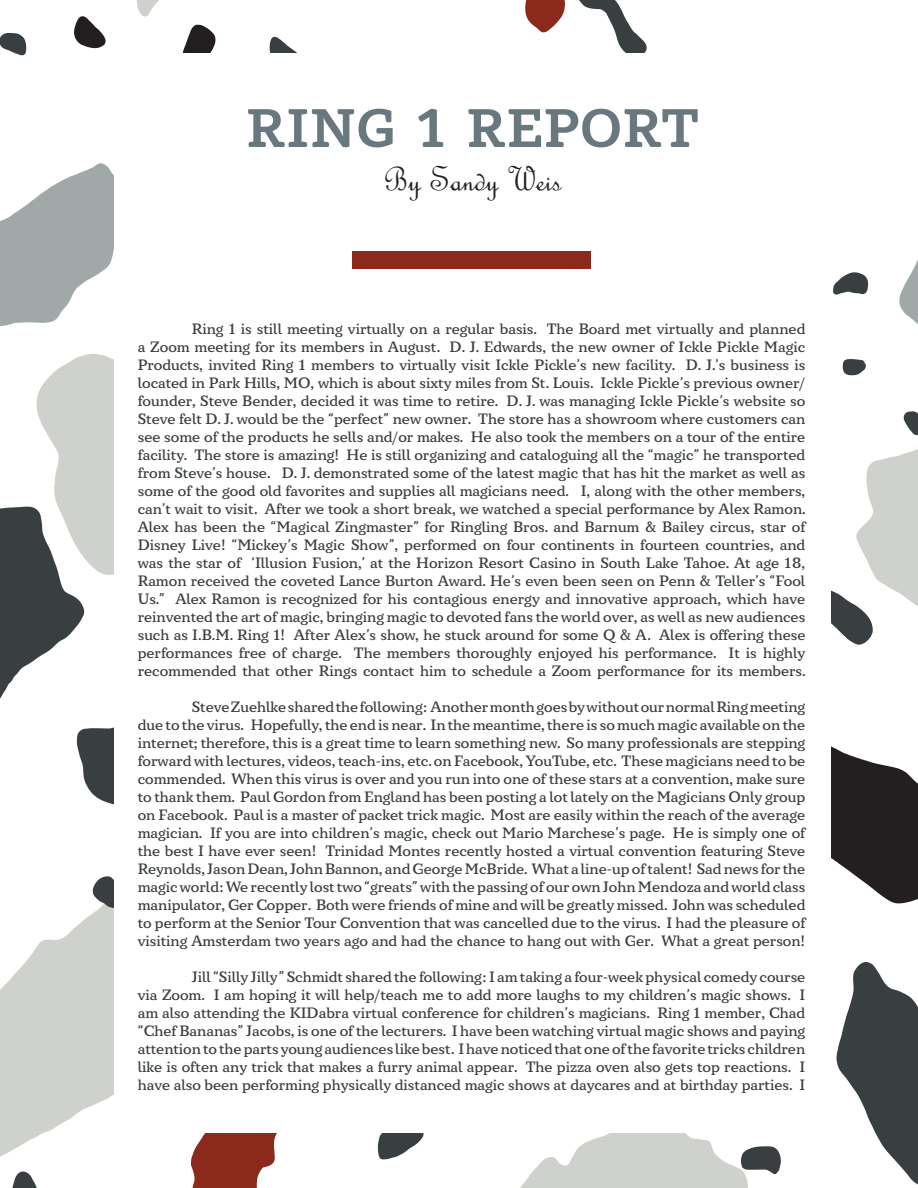
<style>
.page{position:relative;width:918px;height:1188px;background:#fff}
.page>*{position:absolute;margin:0;border:0;box-sizing:border-box;transform-origin:0 0}
.Heading_1_-_All_Caps{font:700 54px "Vaccine";letter-spacing:.01em;color:#69777f}
.t1{font:36px "French Script";color:#231f20}
.Body_-_Justified{font:500 15px/18px "Circe Slab C";color:#393f41;text-align:justify}
</style>
<div class="page">
<svg style="left:191px;top:1133px;width:86px;height:55px;background:#9c493d"></svg>
<svg style="left:74px;top:16px;width:32px;height:32px"></svg>
<svg style="left:182px;top:25px;width:33px;height:28px"></svg>
<svg style="left:831px;top:746px;width:87px;height:157px"></svg>
<svg style="left:0;top:163px;width:114px;height:163px"></svg>
<svg style="left:899px;top:259px;width:19px;height:65px"></svg>
<svg style="left:36px;top:354px;width:78px;height:221px;fill:#cfd1cc"></svg>
<svg style="left:0;top:889px;width:114px;height:268px;fill:#cfd1cc"></svg>
<svg style="left:136px;top:0;width:23px;height:17px"></svg>
<svg style="left:0;top:507px;width:84px;height:192px"></svg>
<svg style="left:837px;top:962px;width:81px;height:223px"></svg>
<svg style="left:378px;top:1133px;width:46px;height:26px"></svg>
<svg style="left:520px;top:1133px;width:261px;height:55px"></svg>
<svg style="left:270px;top:37px;width:28px;height:16px"></svg>
<svg style="left:525px;top:0;width:122px;height:53px"></svg>
<svg style="left:93px;top:876px;width:21px;height:33px"></svg>
<svg style="left:12px;top:1172px;width:25px;height:16px"></svg>
<svg style="left:0;top:33px;width:26px;height:22px"></svg>
<svg style="left:831px;top:449px;width:87px;height:196px"></svg>
<svg style="left:843px;top:359px;width:23px;height:16px"></svg>
<svg style="left:904px;top:411px;width:14px;height:24px"></svg>
<svg style="left:833px;top:272px;width:35px;height:23px"></svg>
<svg style="left:77px;top:727px;width:37px;height:78px"></svg>
<div style="left:352px;top:251px;width:239px;height:18px;background:#8b2a1b"></div>
<p class="Heading_1_-_All_Caps" style="left:246px;top:94px;width:454px">RING 1 REPORT</p>
<p class="t1" style="left:384px;top:157px;width:179px">By Sandy Weis</p>
<p class="Body_-_Justified" style="left:138px;top:321px;width:670px;text-indent:54px">Ring 1 is still meeting virtually on a regular basis. The Board met virtually and planned a Zoom meeting for its members in August. D. J. Edwards, the new owner of Ickle Pickle Magic Products, invited Ring 1 members to virtually visit Ickle Pickle’s new facility. D. J.’s business is located in Park Hills, MO, which is about sixty miles from St. Louis. Ickle Pickle’s previous owner/ founder, Steve Bender, decided it was time to retire. D. J. was managing Ickle Pickle’s website so Steve felt D. J. would be the “perfect” new owner. The store has a showroom where customers can see some of the products he sells and/or makes. He also took the members on a tour of the entire facility. The store is amazing! He is still organizing and cataloguing all the “magic” he transported from Steve’s house. D. J. demonstrated some of the latest magic that has hit the market as well as some of the good old favorites and supplies all magicians need. I, along with the other members, can’t wait to visit. After we took a short break, we watched a special performance by Alex Ramon.<br>Alex has been the “Magical Zingmaster” for Ringling Bros. and Barnum &amp; Bailey circus, star of Disney Live! “Mickey’s Magic Show”, performed on four continents in fourteen countries, and was the star of ‘Illusion Fusion,’ at the Horizon Resort Casino in South Lake Tahoe. At age 18, Ramon received the coveted Lance Burton Award. He’s even been seen on Penn &amp; Teller’s “Fool Us.” Alex Ramon is recognized for his contagious energy and innovative approach, which have reinvented the art of magic, bringing magic to devoted fans the world over, as well as new audiences such as I.B.M. Ring 1! After Alex’s show, he stuck around for some Q &amp; A. Alex is offering these performances free of charge. The members thoroughly enjoyed his performance. It is highly recommended that other Rings contact him to schedule a Zoom performance for its members.</p>
<p class="Body_-_Justified" style="left:138px;top:699px;width:669px;text-indent:54px">Steve Zuehlke shared the following: Another month goes by without our normal Ring meeting due to the virus. Hopefully, the end is near. In the meantime, there is so much magic available on the internet; therefore, this is a great time to learn something new. So many professionals are stepping forward with lectures, videos, teach-ins, etc. on Facebook, YouTube, etc. These magicians need to be commended. When this virus is over and you run into one of these stars at a convention, make sure to thank them. Paul Gordon from England has been posting a lot lately on the Magicians Only group on Facebook. Paul is a master of packet trick magic. Most are easily within the reach of the average magician. If you are into children’s magic, check out Mario Marchese’s page. He is simply one of the best I have ever seen! Trinidad Montes recently hosted a virtual convention featuring Steve Reynolds, Jason Dean, John Bannon, and George McBride. What a line-up of talent! Sad news for the magic world: We recently lost two “greats” with the passing of our own John Mendoza and world class manipulator, Ger Copper. Both were friends of mine and will be greatly missed. John was scheduled to perform at the Senior Tour Convention that was cancelled due to the virus. I had the pleasure of visiting Amsterdam two years ago and had the chance to hang out with Ger. What a great person!</p>
<p class="Body_-_Justified" style="left:138px;top:969px;width:669px;text-indent:54px">Jill “Silly Jilly” Schmidt shared the following: I am taking a four-week physical comedy course via Zoom. I am hoping it will help/teach me to add more laughs to my children’s magic shows. I am also attending the KIDabra virtual conference for children’s magicians. Ring 1 member, Chad “Chef Bananas” Jacobs, is one of the lecturers. I have been watching virtual magic shows and paying attention to the parts young audiences like best. I have noticed that one of the favorite tricks children like is often any trick that makes a furry animal appear. The pizza oven also gets top reactions. I have also been performing physically distanced magic shows at daycares and at birthday parties. I</p>
</div>
